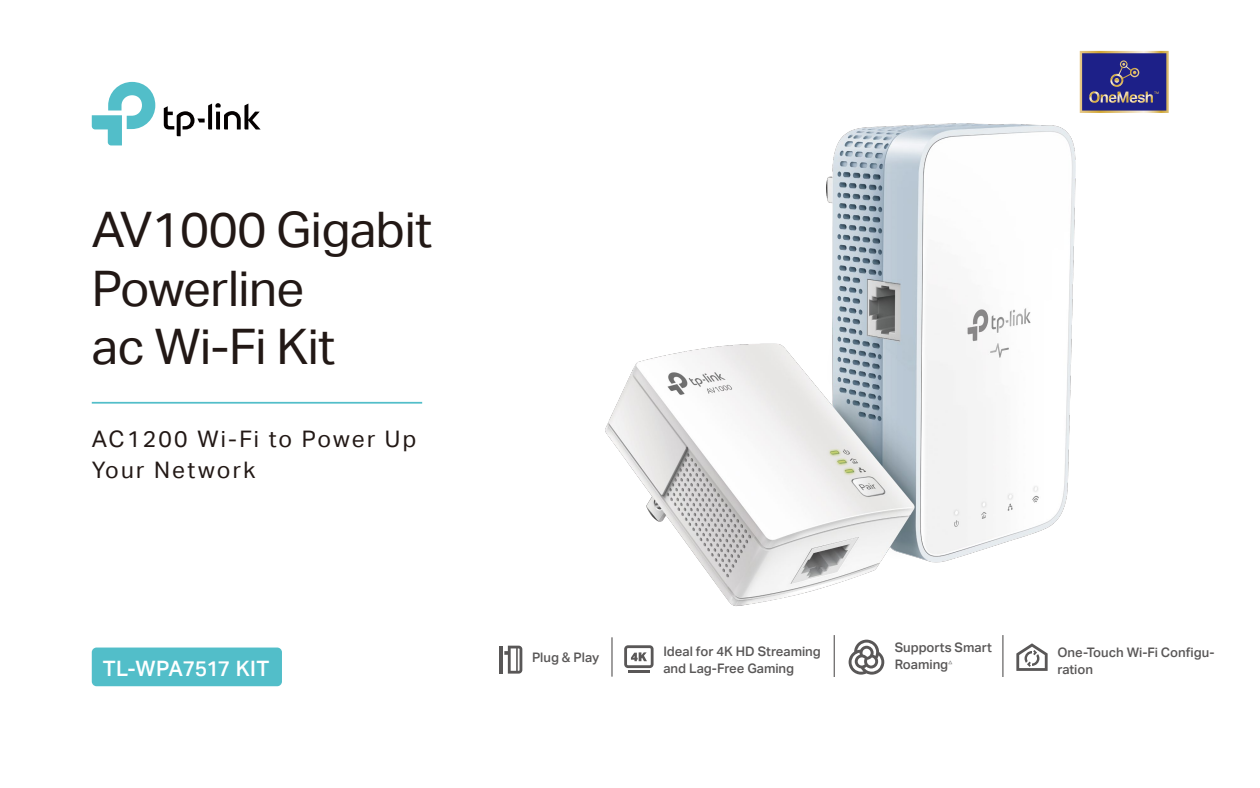
<style>
.page{position:relative;width:1260px;height:788px;background:#fff}
.page>*{position:absolute;margin:0;border:0;box-sizing:border-box;transform-origin:0 0}
.t1{font:49px/58.6px "TP Link Aktiv Regular";letter-spacing:-.01em;color:#221815}
.t2{font:22.75px/30.9px "TP Link Aktiv Regular";letter-spacing:.1em;color:#221815}
.t3{font:21.18px "TP Link Aktiv Medium";letter-spacing:-.02em;color:#fff}
.t4{font:13.12px/17.5px "TP Link Aktiv Medium";color:#595757}
</style>
<div class="page">
<div style="left:92px;top:647px;width:190px;height:39px;background:#52bec9;border-radius:5px"></div>
<img style="left:605px;top:123px;width:471px;height:483px">
<svg style="left:92px;top:82px;width:63px;height:63px"></svg>
<svg style="left:164px;top:103px;width:97px;height:33px"></svg>
<hr style="left:92px;top:402px;width:330px;height:1px;background:#52bec9">
<hr style="left:834px;top:635px;width:1px;height:42px;background:#595757">
<hr style="left:1002px;top:635px;width:1px;height:42px;background:#595757">
<hr style="left:611px;top:637px;width:2px;height:39px;background:#595757">
<svg style="left:1016px;top:643px;width:32px;height:27px"></svg>
<svg style="left:504px;top:645px;width:18px;height:28px"></svg>
<hr style="left:499px;top:645px;width:3px;height:28px;background:#595757">
<svg style="left:624px;top:645px;width:30px;height:28px"></svg>
<svg style="left:1080px;top:51px;width:89px;height:62px;background:#484486"></svg>
<svg style="left:849px;top:639px;width:35px;height:35px"></svg>
<h1 class="t1" style="left:92px;top:201px;width:342px">AV1000 Gigabit<br>Powerline<br>ac Wi-Fi Kit</h1>
<h2 class="t2" style="left:92px;top:424px;width:326px">AC1200 Wi-Fi to Power Up<br>Your Network</h2>
<h3 class="t3" style="left:103px;top:656px;width:168px">TL-WPA7517 KIT</h3>
<p class="t4" style="left:895px;top:638px;width:99px">Supports Smart<br>Roaming<sup>△</sup></p>
<p class="t4" style="left:663px;top:642px;width:159px">Ideal for 4K HD Streaming and Lag-Free Gaming</p>
<p class="t4" style="left:532px;top:648px;width:69px">Plug &amp; Play</p>
<p class="t4" style="left:1058px;top:643px;width:158px">One-Touch Wi-Fi Configu&shy;ration</p>
</div>
